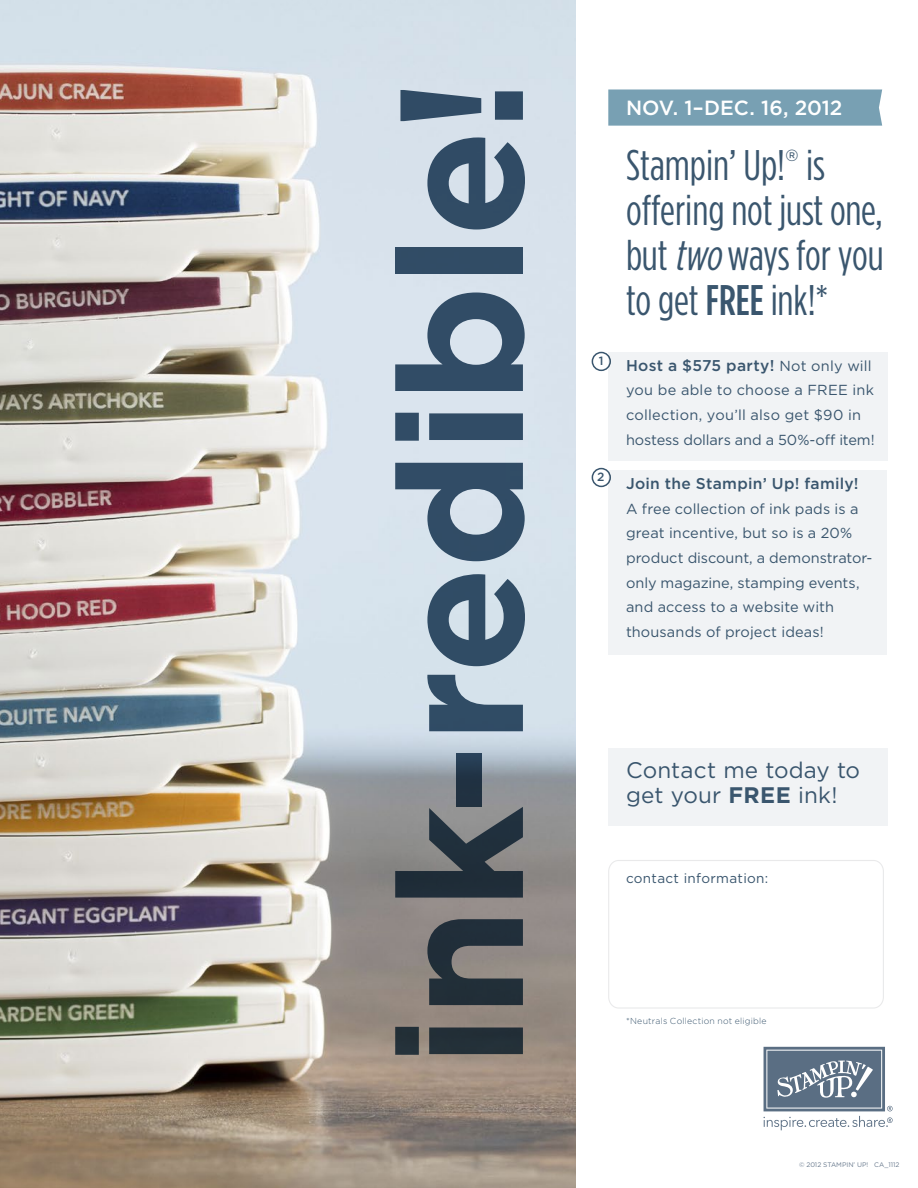
<style>
.page{position:relative;width:918px;height:1188px;background:#fff}
.page>*{position:absolute;margin:0;border:0;box-sizing:border-box;transform-origin:0 0}
.t1{font:700 174.9px "Gotham";letter-spacing:-.015em;color:#3a566e}
.t2{font:42.75px/45px "Gotham Condensed";letter-spacing:-.005em;color:#3a566e}
.t3{font:22.5px/25.5px "Gotham";letter-spacing:.005em;color:#3a566e}
.t4{font:500 20.55px "Gotham";letter-spacing:-.005em;color:#fff}
.t5{font:500 15.6px "Gotham";letter-spacing:.015em;color:#3a566e}
.t6{font:14.55px/24.8px "Gotham";color:#3a566e}
.t7{font:13.5px "Gotham";letter-spacing:.025em;color:#3a566e}
.t8{font:500 12px "Gotham";color:#3a566e}
.t9{font:300 8.7px "Gotham";letter-spacing:.025em;color:#3a566e}
.t10{font:6.6px "Gotham";color:#697a8e}
.s1{font-style:italic}
.s2{font-weight:500}
.s3{font-weight:400;font-size:14.55px}
.s4{font-weight:700}
</style>
<div class="page">
<img style="left:0;top:0;width:576px;height:1188px">
<svg style="left:764px;top:1047px;width:129px;height:83px"></svg>
<div style="left:608px;top:860px;width:276px;height:149px;border:1px solid #acadb1;border-radius:10px"></div>
<div style="left:608px;top:89px;width:274px;height:37px;background:#78a0b3"></div>
<div style="left:608px;top:749px;width:280px;height:77px;background:#f1f3f5"></div>
<div style="left:608px;top:352px;width:280px;height:108px;background:#f1f3f5"></div>
<div style="left:608px;top:470px;width:279px;height:184px;background:#f1f3f5"></div>
<div style="left:592px;top:352px;width:19px;height:19px;border:2px solid #3a566e;border-radius:50%"></div>
<div style="left:592px;top:468px;width:19px;height:19px;border:2px solid #3a566e;border-radius:50%"></div>
<h1 class="t1" style="left:345px;top:1067px;width:992px;rotate:-90deg">ink-redible!</h1>
<p class="t8" style="left:599px;top:353px;width:6px">1</p>
<p class="t8" style="left:597px;top:469px;width:9px">2</p>
<p class="t4" style="left:626px;top:94px;width:218px">NOV. 1–DEC. 16, 2012</p>
<p class="t2" style="left:626px;top:142px;width:259px">Stampin’ Up!<sup>®</sup> is offering not just one, but <span class="s1">two</span>ways for you to get <span class="s2">FREE</span> ink!*</p>
<p class="t5" style="left:626px;top:355px;width:247px">Host a $575 party! <span class="s3">Not only will</span></p>
<p class="t6" style="left:626px;top:378px;width:250px">you be able to choose a FREE ink collection, you’ll also get $90 in hostess dollars and a 50%-off item!</p>
<p class="t5" style="left:626px;top:473px;width:234px">Join the Stampin’ Up! family!</p>
<p class="t6" style="left:626px;top:496px;width:248px">A free collection of ink pads is a great incentive, but so is a 20% product discount, a demonstrator&shy;only magazine, stamping events, and access to a website with thousands of project ideas!</p>
<p class="t3" style="left:626px;top:756px;width:236px">Contact me today to get your <span class="s4">FREE</span> ink!</p>
<p class="t7" style="left:626px;top:869px;width:144px">contact information:</p>
<p class="t9" style="left:626px;top:1015px;width:142px">*Neutrals Collection not eligible</p>
<p class="t10" style="left:799px;top:1161px;width:102px">© 2012 STAMPIN’ UP! CA_1112</p>
</div>
